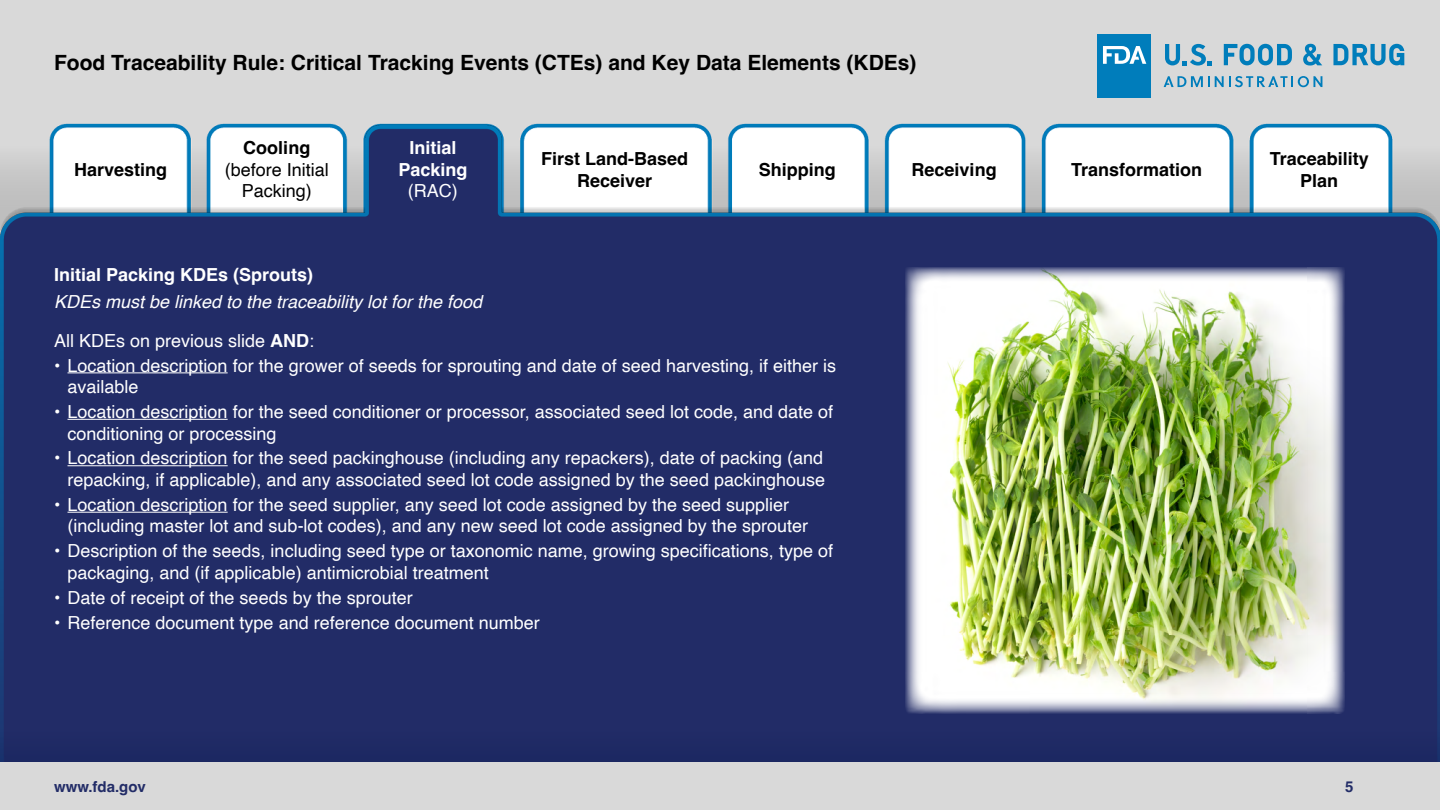
<style>
.page{position:relative;width:1440px;height:810px;background:#fff}
.page>*{position:absolute;margin:0;border:0;box-sizing:border-box;transform-origin:0 0}
.t1{font:700 21px "Helvetica";color:#000}
.t2{font:18px/21.6px "Helvetica";color:#fff}
.t3{font:700 18px/21.6px "Helvetica";color:#000;text-align:center}
.t4{font:italic 18px "Helvetica";color:#fff}
.t5{font:700 18px/21.6px "Helvetica";color:#fff;text-align:center}
.t6{font:18px/21.6px "Helvetica";color:#000;text-align:center}
.t7{font:700 15px "Helvetica";color:#222c67}
.s1{font-weight:700}
</style>
<div class="page">
<div style="left:0;top:0;width:1440px;height:762px;background:#d9d9d9"></div>
<div style="left:0;top:762px;width:1440px;height:48px;background:#d9d9d9"></div>
<svg style="left:1163px;top:76px;width:159px;height:11px;background:#8eb9ce"></svg>
<svg style="left:1223px;top:44px;width:69px;height:21px"></svg>
<svg style="left:1303px;top:44px;width:19px;height:22px"></svg>
<svg style="left:1333px;top:44px;width:71px;height:21px"></svg>
<svg style="left:1165px;top:44px;width:47px;height:22px"></svg>
<div style="left:1097px;top:34px;width:54px;height:64px;background:#007dbb"></div>
<svg style="left:1103px;top:46px;width:43px;height:18px"></svg>
<img style="left:0;top:107px;width:1440px;height:649px">
<hr style="left:68px;top:372px;width:160px;height:1px;background:#fff">
<hr style="left:68px;top:419px;width:160px;height:1px;background:#fff">
<hr style="left:68px;top:465px;width:160px;height:1px;background:#fff">
<hr style="left:68px;top:512px;width:160px;height:1px;background:#fff">
<img style="left:905px;top:267px;width:439px;height:447px">
<p class="t1" style="left:54px;top:50px;width:864px">Food Traceability Rule: Critical Tracking Events (CTEs) and Key Data Elements (KDEs)</p>
<p class="t3" style="left:74px;top:161px;width:95px">Harvesting</p>
<p class="t3" style="left:243px;top:139px;width:68px">Cooling</p>
<p class="t6" style="left:225px;top:159px;width:106px">(before Initial<br>Packing)</p>
<p class="t3" style="left:541px;top:150px;width:149px">First Land-Based<br>Receiver</p>
<p class="t3" style="left:759px;top:161px;width:79px">Shipping</p>
<p class="t3" style="left:911px;top:161px;width:87px">Receiving</p>
<p class="t3" style="left:1269px;top:150px;width:101px">Traceability<br>Plan</p>
<p class="t5" style="left:398px;top:139px;width:71px">Initial<br>Packing</p>
<p class="t2" style="left:408px;top:181px;width:51px">(RAC)</p>
<p class="t3" style="left:1071px;top:161px;width:133px">Transformation</p>
<p class="t5" style="left:54px;top:266px;width:261px">Initial Packing KDEs (Sprouts)</p>
<p class="t4" style="left:54px;top:287px;width:430px">KDEs must be linked to the traceability lot for the food</p>
<p class="t2" style="left:54px;top:330px;width:262px">All KDEs on previous slide <span class="s1">AND</span>:</p>
<p class="t2" style="left:68px;top:355px;width:770px;text-indent:-14px">• Location description for the grower of seeds for sprouting and date of seed harvesting, if either is available</p>
<p class="t2" style="left:68px;top:401px;width:767px;text-indent:-14px">• Location description for the seed conditioner or processor, associated seed lot code, and date of conditioning or processing</p>
<p class="t2" style="left:54px;top:448px;width:772px;text-align:right">• Location description for the seed packinghouse (including any repackers), date of packing (and repacking, if applicable), and any associated seed lot code assigned by the seed packinghouse</p>
<p class="t2" style="left:68px;top:494px;width:742px;text-indent:-14px">• Location description for the seed supplier, any seed lot code assigned by the seed supplier (including master lot and sub-lot codes), and any new seed lot code assigned by the sprouter</p>
<p class="t2" style="left:68px;top:541px;width:767px;text-indent:-14px">• Description of the seeds, including seed type or taxonomic name, growing specifications, type of packaging, and (if applicable) antimicrobial treatment</p>
<p class="t2" style="left:54px;top:587px;width:360px">• Date of receipt of the seeds by the sprouter</p>
<p class="t2" style="left:54px;top:612px;width:487px">• Reference document type and reference document number</p>
<p class="t7" style="left:54px;top:777px;width:93px">www.fda.gov</p>
<p class="t7" style="left:1345px;top:777px;width:10px">5</p>
</div>
